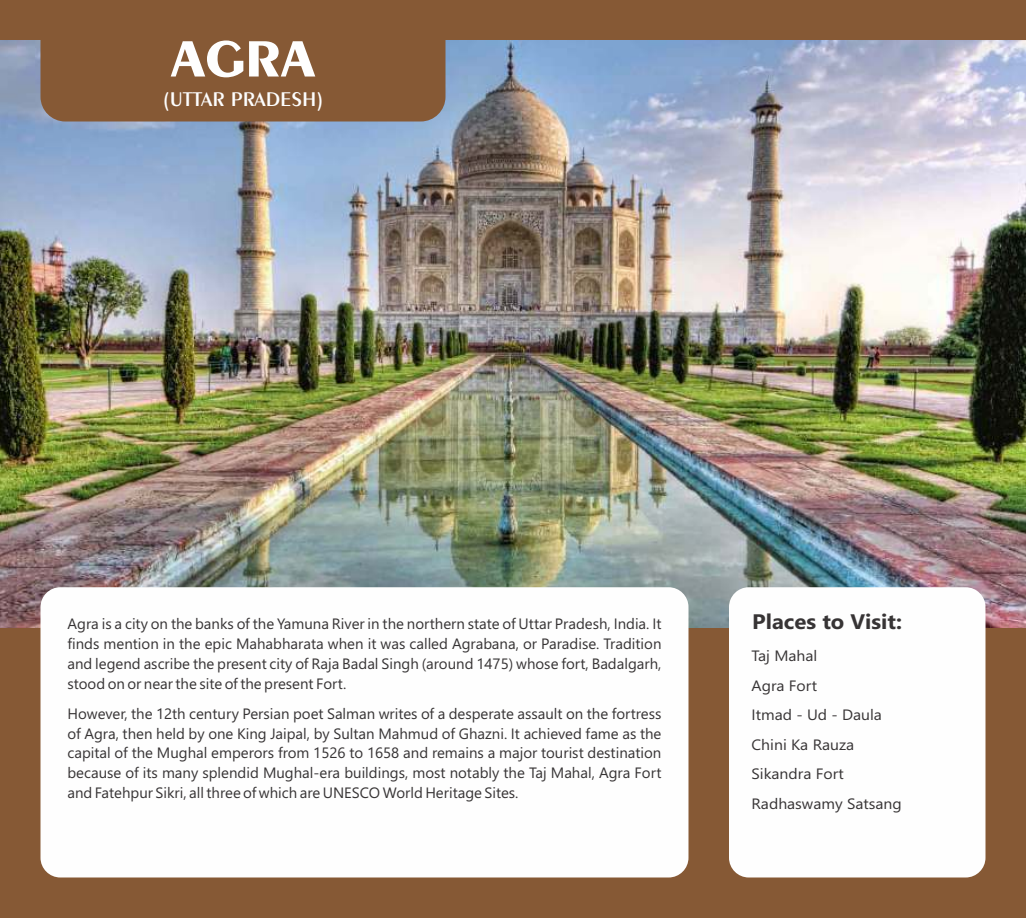
<style>
.page{position:relative;width:1026px;height:918px;background:#865935}
.page>*{position:absolute;margin:0;border:0;box-sizing:border-box;transform-origin:0 0}
.t1{font:700 54px "Exotic 350 BT";color:#fefefe}
.t2{font:700 21px "Segoe UI";color:#373435;scale:1.05 1}
.t3{font:600 21px "Exotic 350 BT";color:#fefefe}
.t4{font:15px/20px "Segoe UI";color:#373435;text-align:justify}
.t5{font:15px/29.4px "Segoe UI";color:#373435;scale:1.05 1}
</style>
<div class="page">
<img style="left:0;top:40px;width:1026px;height:588px">
<div style="left:40px;top:587px;width:648px;height:291px;background:#fefefe;border-radius:20px"></div>
<div style="left:729px;top:587px;width:257px;height:291px;background:#fefefe;border-radius:20px"></div>
<svg style="left:40px;top:40px;width:406px;height:82px"></svg>
<h1 class="t1" style="left:171px;top:35px;width:146px">AGRA</h1>
<h2 class="t3" style="left:162px;top:90px;width:164px">(UTTAR PRADESH)</h2>
<p class="t4" style="left:67px;top:615px;width:596px">Agra is a city on the banks of the Yamuna River in the northern state of Uttar Pradesh, India. It finds mention in the epic Mahabharata when it was called Agrabana, or Paradise. Tradition and legend ascribe the present city of Raja Badal Singh (around 1475) whose fort, Badalgarh, stood on or near the site of the present Fort.</p>
<p class="t4" style="left:67px;top:705px;width:596px">However, the 12th century Persian poet Salman writes of a desperate assault on the fortress of Agra, then held by one King Jaipal, by Sultan Mahmud of Ghazni. It achieved fame as the capital of the Mughal emperors from 1526 to 1658 and remains a major tourist destination because of its many splendid Mughal-era buildings, most notably the Taj Mahal, Agra Fort and Fatehpur Sikri, all three of which are UNESCO World Heritage Sites.</p>
<h2 class="t2" style="left:752px;top:613px;width:144px">Places to Visit:</h2>
<p class="t5" style="left:752px;top:643px;width:145px">Taj Mahal<br>Agra Fort<br>Itmad - Ud - Daula<br>Chini Ka Rauza<br>Sikandra Fort<br>Radhaswamy Satsang</p>
</div>
